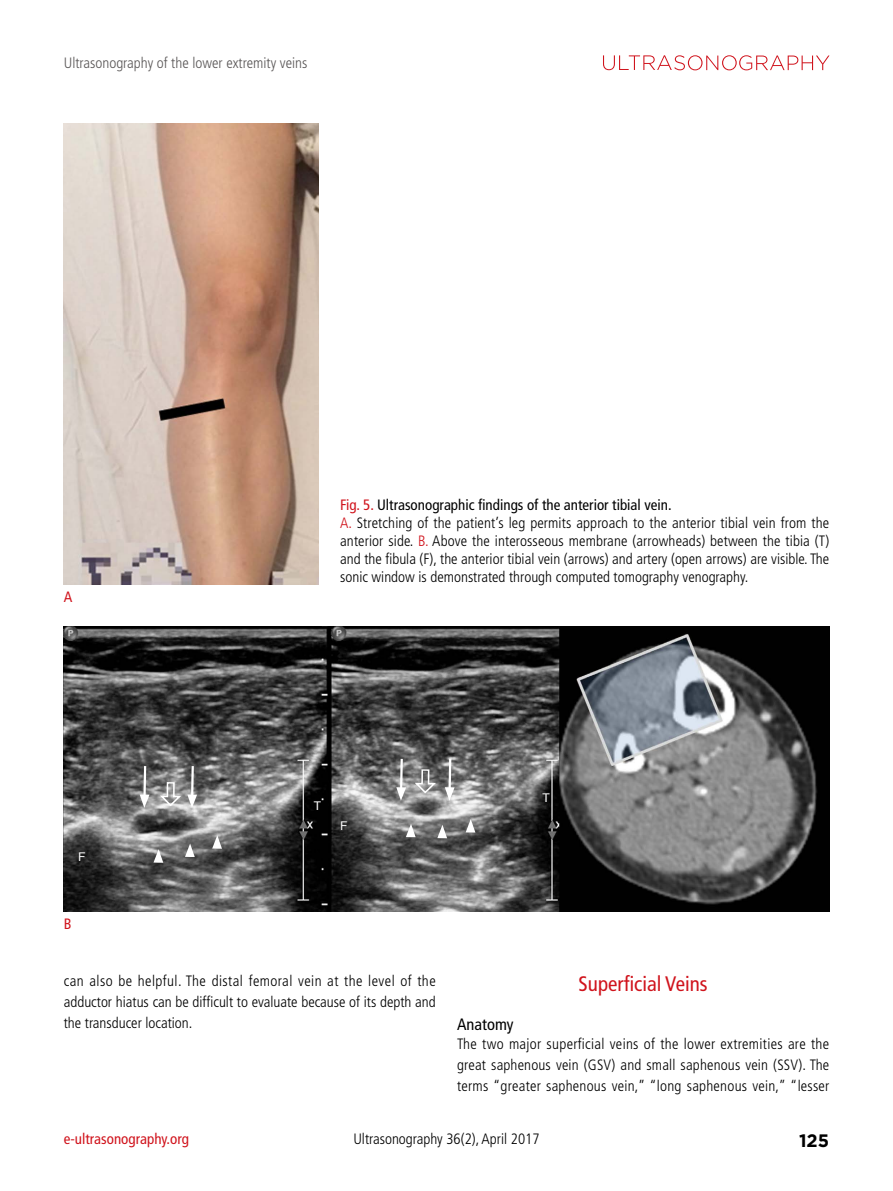
<style>
.page{position:relative;width:893px;height:1191px;background:#fff}
.page>*{position:absolute;margin:0;border:0;box-sizing:border-box;transform-origin:0 0}
.t1{font:condensed 21px "Frutiger LT Std";color:#d0131c}
.t2{font:700 18px "Gotham";color:#000}
.t3{font:condensed 16.5px "Frutiger LT Std";color:#000}
.t4{font:300 condensed 15px/21px "Frutiger LT Std";color:#000;text-align:justify}
.t5{font:300 condensed 15px "Frutiger LT Std";color:#5a5757}
.t6{font:condensed 15px "Frutiger LT Std";color:#d0131c}
.t7{font:12px "Helvetica";color:#fff}
.s1{font-weight:400;color:#d0131c}
.s2{font-weight:400}
.s3{color:#d0131c}
</style>
<div class="page">
<svg style="left:603px;top:55px;width:226px;height:15px"></svg>
<img style="left:64px;top:123px;width:255px;height:462px">
<img style="left:64px;top:626px;width:765px;height:285px">
<svg style="left:153px;top:849px;width:10px;height:13px"></svg>
<svg style="left:185px;top:843px;width:10px;height:14px"></svg>
<svg style="left:212px;top:835px;width:10px;height:13px"></svg>
<svg style="left:406px;top:823px;width:10px;height:14px"></svg>
<svg style="left:437px;top:824px;width:10px;height:14px"></svg>
<svg style="left:466px;top:819px;width:9px;height:13px"></svg>
<svg style="left:140px;top:764px;width:9px;height:44px"></svg>
<svg style="left:187px;top:764px;width:10px;height:44px"></svg>
<svg style="left:445px;top:756px;width:10px;height:44px"></svg>
<svg style="left:396px;top:756px;width:10px;height:44px"></svg>
<svg style="left:160px;top:782px;width:21px;height:24px"></svg>
<svg style="left:415px;top:769px;width:21px;height:24px"></svg>
<p class="t5" style="left:64px;top:54px;width:245px">Ultrasonography of the lower extremity veins</p>
<p class="t6" style="left:64px;top:588px;width:10px">A</p>
<p class="t7" style="left:78px;top:847px;width:9px">F</p>
<p class="t6" style="left:64px;top:915px;width:9px">B</p>
<p class="t4" style="left:340px;top:496px;width:491px;line-height:18px;text-align:left"><span class="s1">Fig. 5.</span> <span class="s2">Ultrasonographic findings of the anterior tibial vein.<br></span><span class="s3">A.</span> Stretching of the patient’s leg permits approach to the anterior tibial vein from the anterior side. <span class="s3">B.</span> Above the interosseous membrane (arrowheads) between the tibia (T) and the fibula (F), the anterior tibial vein (arrows) and artery (open arrows) are visible. The sonic window is demonstrated through computed tomography venography.</p>
<p class="t7" style="left:314px;top:797px;width:9px">T</p>
<p class="t7" style="left:340px;top:816px;width:9px">F</p>
<p class="t7" style="left:543px;top:788px;width:9px">T</p>
<p class="t4" style="left:64px;top:970px;width:373px">can also be helpful. The distal femoral vein at the level of the adductor hiatus can be difficult to evaluate because of its depth and the transducer location.</p>
<h1 class="t1" style="left:579px;top:971px;width:131px">Superficial Veins</h1>
<p class="t3" style="left:457px;top:1014px;width:58px">Anatomy</p>
<p class="t4" style="left:457px;top:1033px;width:374px">The two major superficial veins of the lower extremities are the great saphenous vein (GSV) and small saphenous vein (SSV). The terms “greater saphenous vein,” “long saphenous vein,” “lesser</p>
<p class="t6" style="left:64px;top:1130px;width:127px">e-ultrasonography.org</p>
<p class="t4" style="left:353px;top:1128px;width:188px">Ultrasonography 36(2), April 2017</p>
<p class="t2" style="left:799px;top:1130px;width:32px">125</p>
</div>
